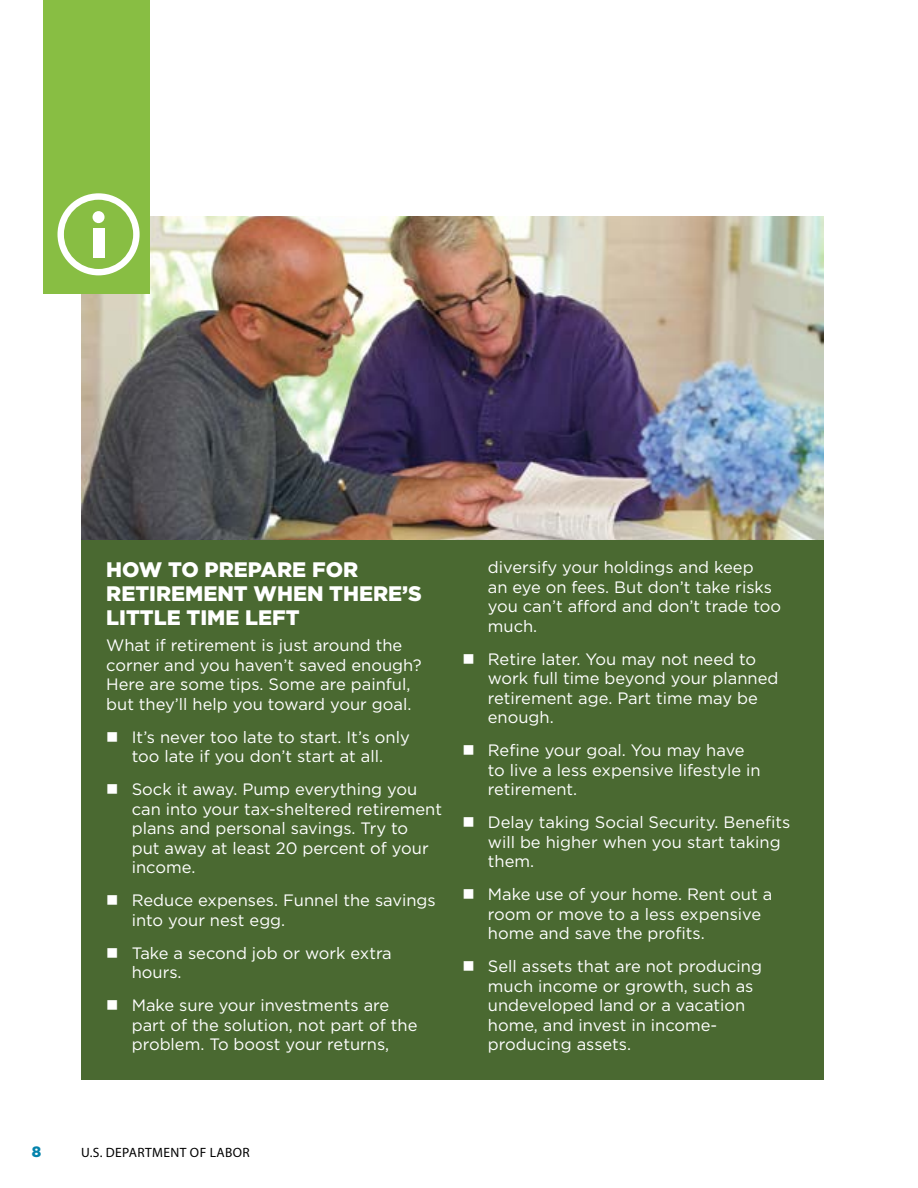
<style>
.page{position:relative;width:918px;height:1188px;background:#fff}
.page>*{position:absolute;margin:0;border:0;box-sizing:border-box;transform-origin:0 0}
.t1{font:900 21px/24px "Gotham";color:#fff}
.t2{font:16.5px/19.5px "Gotham";color:#fff}
.t3{font:900 15px "Gotham";color:#0483ac}
.t4{font:13.5px "Myriad Pro";letter-spacing:.03em;color:#000}
</style>
<div class="page">
<hr style="left:917px;top:0;width:1px;height:176px;background:#0483ac">
<div style="left:81px;top:531px;width:743px;height:549px;background:#4a6931"></div>
<img style="left:81px;top:216px;width:743px;height:324px">
<div style="left:43px;top:0;width:107px;height:294px;background:#88be43"></div>
<svg style="left:58px;top:193px;width:82px;height:82px"></svg>
<div style="left:93px;top:228px;width:12px;height:30px;background:#fff"></div>
<div style="left:93px;top:211px;width:12px;height:12px;background:#fff;border-radius:50%"></div>
<h3 class="t1" style="left:106px;top:557px;width:317px">HOW TO PREPARE FOR<br>RETIREMENT WHEN THERE’S<br>LITTLE TIME LEFT</h3>
<p class="t2" style="left:106px;top:635px;width:317px">What if retirement is just around the corner and you haven’t saved enough?<br>Here are some tips. Some are painful, but they’ll help you toward your goal.</p>
<p class="t2" style="left:106px;top:727px;width:305px;text-align:center">■ It’s never too late to start. It’s only too late if you don’t start at all.</p>
<p class="t2" style="left:132px;top:779px;width:312px;text-indent:-25px">■ Sock it away. Pump everything you can into your tax-sheltered retirement plans and personal savings. Try to<br>put away at least 20 percent of your income.</p>
<p class="t2" style="left:132px;top:890px;width:306px;text-indent:-25px">■ Reduce expenses. Funnel the savings into your nest egg.</p>
<p class="t2" style="left:132px;top:943px;width:262px;text-indent:-25px">■ Take a second job or work extra hours.</p>
<p class="t2" style="left:132px;top:995px;width:287px;text-indent:-25px">■ Make sure your investments are part of the solution, not part of the problem. To boost your returns,</p>
<p class="t2" style="left:488px;top:558px;width:295px">diversify your holdings and keep<br>an eye on fees. But don’t take risks you can’t afford and don’t trade too much.</p>
<p class="t2" style="left:488px;top:649px;width:292px;text-indent:-25px">■ Retire later. You may not need to work full time beyond your planned retirement age. Part time may be enough.</p>
<p class="t2" style="left:488px;top:740px;width:274px;text-indent:-25px">■ Refine your goal. You may have to live a less expensive lifestyle in retirement.</p>
<p class="t2" style="left:488px;top:813px;width:304px;text-indent:-25px">■ Delay taking Social Security. Benefits will be higher when you start taking them.</p>
<p class="t2" style="left:488px;top:885px;width:286px;text-indent:-25px">■ Make use of your home. Rent out a room or move to a less expensive home and save the profits.</p>
<p class="t2" style="left:488px;top:957px;width:276px;text-indent:-25px">■ Sell assets that are not producing much income or growth, such as undeveloped land or a vacation home, and invest in income&shy;producing assets.</p>
<p class="t3" style="left:32px;top:1142px;width:11px">8</p>
<p class="t4" style="left:81px;top:1144px;width:170px">U.S. DEPARTMENT OF LABOR</p>
</div>
